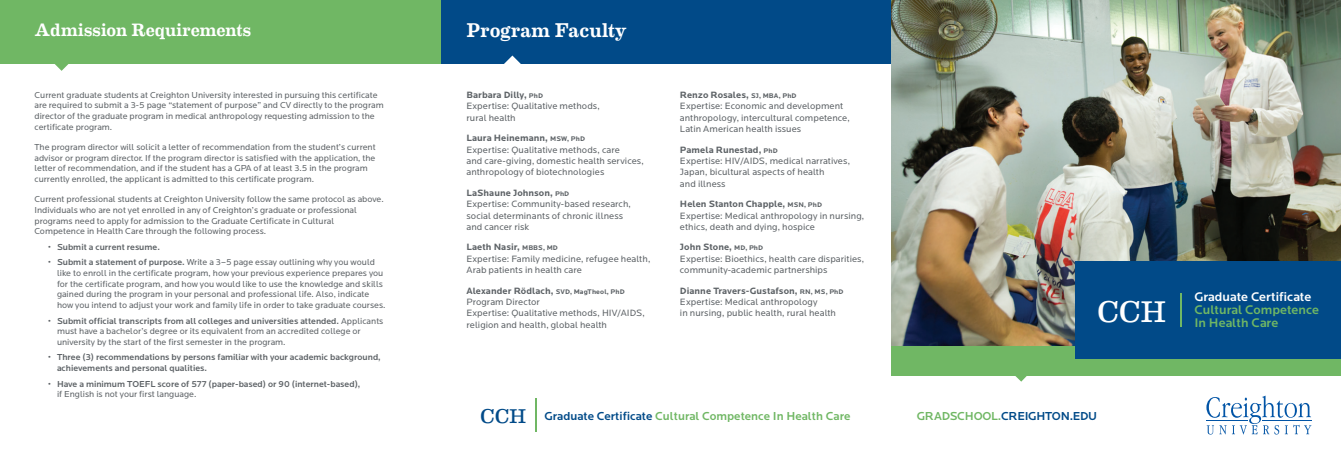
<style>
.page{position:relative;width:1341px;height:450px;background:#fff}
.page>*{position:absolute;margin:0;border:0;box-sizing:border-box;transform-origin:0 0}
.t1{font:30px "Eames Century Modern";color:#fff}
.Header_16_19{font:500 20px "Eames Century Modern";letter-spacing:.005em;color:#fff}
.t2{font:20px "Eames Century Modern";color:#014a88}
.Header_16_19-2{font:500 18px "Eames Century Modern";color:#fff}
.t3{font:500 13px/13px "Locator";color:#70b764}
.t4{font:500 13px "Locator";color:#fff}
.t5{font:500 12px "Locator";color:#70b764}
.NoteText3_9_11{font:500 12px "Locator";letter-spacing:-.02em;color:#014a88}
.BodyCopy_10_13{font:9.5px/11.4px "Locator";letter-spacing:.005em;color:#5e6367}
.BodyCopy_10_13-2{font:700 9.5px/11.4px "Locator";letter-spacing:.005em;color:#5e6367}
.t6{font:9px/10.8px "Locator";color:#5e6367}
.t7{font:500 9px/10.8px "Locator";color:#5e6367}
.s1{font-weight:500}
.s2{font-weight:400}
.s3{font-size:7px}
.s4{font-weight:700}
.s5{font-weight:700;font-size:7px}
.s6{color:#014a88}
.s7{color:#70b764}
</style>
<div class="page">
<img style="left:891px;top:0;width:450px;height:346px">
<div style="left:891px;top:346px;width:450px;height:30px;background:#70b764"></div>
<svg style="left:1015px;top:376px;width:12px;height:6px"></svg>
<div style="left:1076px;top:261px;width:265px;height:98px;background:#014a88"></div>
<div style="left:441px;top:0;width:450px;height:63px;background:#014a88"></div>
<svg style="left:500px;top:56px;width:24px;height:8px"></svg>
<hr style="left:1181px;top:293px;width:1px;height:34px;background:#70b764">
<hr style="left:536px;top:398px;width:1px;height:34px;background:#70b764">
<svg style="left:1206px;top:396px;width:105px;height:38px"></svg>
<hr style="left:1262px;top:421px;width:49px;height:1px;background:#0154a6">
<hr style="left:1207px;top:421px;width:41px;height:1px;background:#0154a6">
<div style="left:0;top:0;width:441px;height:63px;background:#70b764"></div>
<svg style="left:50px;top:63px;width:24px;height:8px"></svg>
<p class="Header_16_19-2" style="left:34px;top:17px;width:218px">Admission Requirements</p>
<p class="t6" style="left:34px;top:89px;width:351px">Current graduate students at Creighton University interested in pursuing this certificate are required to submit a 3-5 page “statement of purpose” and CV directly to the program director of the graduate program in medical anthropology requesting admission to the certificate program.</p>
<p class="t6" style="left:34px;top:142px;width:343px">The program director will solicit a letter of recommendation from the student’s current advisor or program director. If the program director is satisfied with the application, the letter of recommendation, and if the student has a GPA of at least 3.5 in the program currently enrolled, the applicant is admitted to this certificate program.</p>
<p class="t6" style="left:34px;top:194px;width:351px">Current professional students at Creighton University follow the same protocol as above.</p>
<p class="t6" style="left:34px;top:205px;width:324px">Individuals who are not yet enrolled in any of Creighton’s graduate or professional programs need to apply for admission to the Graduate Certificate in Cultural<br>Competence in Health Care through the following process.</p>
<p class="t7" style="left:48px;top:242px;width:113px">• Submit a current resume.</p>
<p class="t6" style="left:57px;top:257px;width:330px;text-indent:-9px"><span class="s1">• Submit a statement of purpose.</span> Write a 3–5 page essay outlining why you would like to enroll in the certificate program, how your previous experience prepares you for the certificate program, and how you would like to use the knowledge and skills gained during the program in your personal and professional life. Also, indicate how you intend to adjust your work and family life in order to take graduate courses.</p>
<p class="t6" style="left:57px;top:315px;width:328px;text-indent:-9px"><span class="s1">• Submit official transcripts from all colleges and universities attended.</span> Applicants must have a bachelor’s degree or its equivalent from an accredited college or university by the start of the first semester in the program.</p>
<p class="t7" style="left:57px;top:352px;width:325px;text-indent:-9px">• Three (3) recommendations by persons familiar with your academic background, achievements and personal qualities.</p>
<p class="t7" style="left:57px;top:378px;width:305px;text-indent:-9px">• Have a minimum TOEFL score of 577 (paper-based) or 90 (internet-based), <span class="s2">if English is not your first language.</span></p>
<p class="Header_16_19" style="left:466px;top:15px;width:162px">Program Faculty</p>
<p class="BodyCopy_10_13-2" style="left:466px;top:89px;width:78px">Barbara Dilly, <span class="s3">PhD</span></p>
<p class="BodyCopy_10_13" style="left:466px;top:101px;width:135px">Expertise: Qualitative methods, rural health</p>
<p class="BodyCopy_10_13-2" style="left:466px;top:133px;width:120px">Laura Heinemann, <span class="s3">MSW, PhD</span></p>
<p class="BodyCopy_10_13" style="left:466px;top:144px;width:179px">Expertise: Qualitative methods, care<br>and care-giving, domestic health services, anthropology of biotechnologies</p>
<p class="BodyCopy_10_13" style="left:466px;top:187px;width:166px"><span class="s4">LaShaune Johnson,</span> <span class="s5">PhD<br></span>Expertise: Community-based research, social determinants of chronic illness and cancer risk</p>
<p class="BodyCopy_10_13-2" style="left:466px;top:242px;width:93px">Laeth Nasir, <span class="s3">MBBS, MD</span></p>
<p class="BodyCopy_10_13" style="left:466px;top:253px;width:185px">Expertise: Family medicine, refugee health,<br>Arab patients in health care</p>
<p class="BodyCopy_10_13-2" style="left:466px;top:285px;width:160px">Alexander Rödlach, <span class="s3">SVD, MagTheol, PhD<br></span><span class="s2">Program Director</span></p>
<p class="BodyCopy_10_13" style="left:466px;top:308px;width:180px">Expertise: Qualitative methods, HIV/AIDS, religion and health, global health</p>
<p class="BodyCopy_10_13-2" style="left:680px;top:89px;width:118px">Renzo Rosales, <span class="s3">SJ, MBA, PhD</span></p>
<p class="BodyCopy_10_13" style="left:680px;top:101px;width:171px">Expertise: Economic and development anthropology, intercultural competence,<br>Latin American health issues</p>
<p class="BodyCopy_10_13-2" style="left:680px;top:144px;width:99px">Pamela Runestad, <span class="s3">PhD</span></p>
<p class="BodyCopy_10_13" style="left:680px;top:155px;width:172px">Expertise: HIV/AIDS, medical narratives,<br>Japan, bicultural aspects of health<br>and illness</p>
<p class="BodyCopy_10_13-2" style="left:680px;top:199px;width:144px">Helen Stanton Chapple, <span class="s3">MSN, PhD</span></p>
<p class="BodyCopy_10_13" style="left:680px;top:210px;width:186px">Expertise: Medical anthropology in nursing, ethics, death and dying, hospice</p>
<p class="BodyCopy_10_13-2" style="left:680px;top:242px;width:85px">John Stone, <span class="s3">MD, PhD</span></p>
<p class="BodyCopy_10_13" style="left:680px;top:253px;width:186px">Expertise: Bioethics, health care disparities, community-academic partnerships</p>
<p class="BodyCopy_10_13-2" style="left:680px;top:285px;width:165px">Dianne Travers-Gustafson, <span class="s3">RN, MS, PhD</span></p>
<p class="BodyCopy_10_13" style="left:680px;top:296px;width:158px">Expertise: Medical anthropology<br>in nursing, public health, rural health</p>
<p class="t1" style="left:1097px;top:289px;width:71px">CCH</p>
<p class="t4" style="left:1194px;top:289px;width:119px">Graduate Certificate</p>
<p class="t3" style="left:1194px;top:304px;width:126px">Cultural Competence<br>In Health Care</p>
<p class="t2" style="left:480px;top:401px;width:48px">CCH</p>
<p class="t5" style="left:544px;top:409px;width:308px"><span class="s6">Graduate Certificate</span> Cultural Competence In Health Care</p>
<p class="NoteText3_9_11" style="left:917px;top:409px;width:182px"><span class="s7">GRADSCHOOL.</span>CREIGHTON.EDU</p>
</div>
